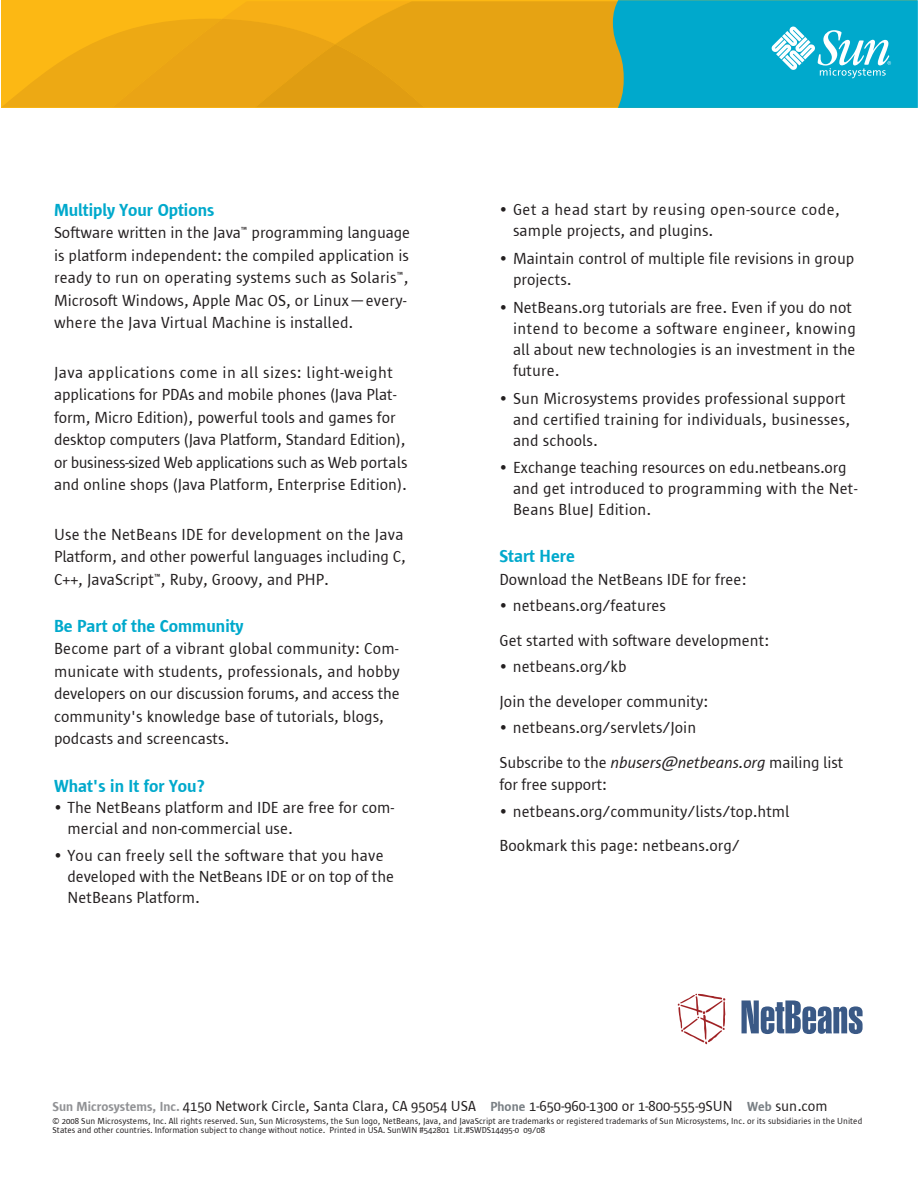
<style>
.page{position:relative;width:918px;height:1188px;background:#fff}
.page>*{position:absolute;margin:0;border:0;box-sizing:border-box;transform-origin:0 0}
.t1{font:600 18px "Sun Sans";color:#00a9cc}
.t2{font:16.5px/22.5px "Sun Sans";color:#231f20}
.t3{font:16.5px/21px "Sun Sans";letter-spacing:.025em;color:#231f20}
.t4{font:15px "Sun Sans";color:#231f20}
.t5{font:9px/9px "Sun Sans";color:#231f20}
.s1{font-style:italic}
.s2{font-weight:600;font-size:13.5px;color:#919295}
.s3{font-weight:600;font-size:13.5px;color:#797f84}
</style>
<div class="page">
<div style="left:1px;top:0;width:916px;height:108px;background:#fcb814"></div>
<div style="left:376px;top:1px;width:237px;height:106px;background:#e6a313"></div>
<svg style="left:2px;top:19px;width:422px;height:88px"></svg>
<svg style="left:613px;top:0;width:305px;height:108px"></svg>
<svg style="left:678px;top:994px;width:48px;height:50px"></svg>
<svg style="left:742px;top:1000px;width:121px;height:34px"></svg>
<p class="t1" style="left:54px;top:200px;width:162px">Multiply Your Options</p>
<p class="t2" style="left:54px;top:222px;width:358px">Software written in the Java™ programming language is platform independent: the compiled application is ready to run on operating systems such as Solaris™, Microsoft Windows, Apple Mac OS, or Linux—every&shy;where the Java Virtual Machine is installed.</p>
<p class="t2" style="left:54px;top:361px;width:355px">Java applications come in all sizes: light-weight applications for PDAs and mobile phones (Java Plat&shy;form, Micro Edition), powerful tools and games for desktop computers (Java Platform, Standard Edition), or business-sized Web applications such as Web portals and online shops (Java Platform, Enterprise Edition).</p>
<p class="t2" style="left:54px;top:523px;width:354px">Use the NetBeans IDE for development on the Java<br>Platform, and other powerful languages including C,<br>C++, JavaScript™, Ruby, Groovy, and PHP.</p>
<p class="t1" style="left:54px;top:616px;width:191px">Be Part of the Community</p>
<p class="t2" style="left:54px;top:638px;width:347px">Become part of a vibrant global community: Com&shy;municate with students, professionals, and hobby developers on our discussion forums, and access the community's knowledge base of tutorials, blogs, podcasts and screencasts.</p>
<p class="t1" style="left:54px;top:776px;width:152px">What's in It for You?</p>
<p class="t2" style="left:68px;top:797px;width:328px;line-height:21px;text-indent:-13px">• The NetBeans platform and IDE are free for com&shy;mercial and non-commercial use.</p>
<p class="t2" style="left:68px;top:846px;width:328px;line-height:21px;text-indent:-13px">• You can freely sell the software that you have developed with the NetBeans IDE or on top of the<br>NetBeans Platform.</p>
<p class="t3" style="left:513px;top:200px;width:328px;text-indent:-13px">• Get a head start by reusing open-source code, sample projects, and plugins.</p>
<p class="t2" style="left:513px;top:248px;width:343px;line-height:21px;text-indent:-13px">• Maintain control of multiple file revisions in group projects.</p>
<p class="t2" style="left:513px;top:297px;width:345px;line-height:21px;text-indent:-13px">• NetBeans.org tutorials are free. Even if you do not intend to become a software engineer, knowing all about new technologies is an investment in the future.</p>
<p class="t2" style="left:513px;top:388px;width:339px;line-height:21px;text-indent:-13px">• Sun Microsystems provides professional support and certified training for individuals, businesses, and schools.</p>
<p class="t2" style="left:513px;top:458px;width:346px;line-height:21px;text-indent:-13px">• Exchange teaching resources on edu.netbeans.org and get introduced to programming with the Net-<br>Beans BlueJ Edition.</p>
<p class="t1" style="left:500px;top:547px;width:77px">Start Here</p>
<p class="t2" style="left:500px;top:568px;width:249px">Download the NetBeans IDE for free:</p>
<p class="t2" style="left:500px;top:589px;width:271px;line-height:34.7px">• netbeans.org/features<br>Get started with software development:</p>
<p class="t2" style="left:500px;top:650px;width:210px;line-height:34.7px">• netbeans.org/kb<br>Join the developer community:</p>
<p class="t2" style="left:500px;top:711px;width:345px;line-height:34.7px">• netbeans.org/servlets/Join<br>Subscribe to the <span class="s1">nbusers@netbeans.org</span> mailing list</p>
<p class="t2" style="left:500px;top:774px;width:109px">for free support:</p>
<p class="t2" style="left:500px;top:794px;width:292px;line-height:34.7px">• netbeans.org/community/lists/top.html<br>Bookmark this page: netbeans.org/</p>
<p class="t4" style="left:52px;top:1098px;width:777px"><span class="s2">Sun Microsystems, Inc.</span> 4150 Network Circle, Santa Clara, CA 95054 USA <span class="s3">Phone</span> 1-650-960-1300 or 1-800-555-9SUN <span class="s3">Web</span> sun.com</p>
<p class="t5" style="left:53px;top:1117px;width:811px">© 2008 Sun Microsystems, Inc. All rights reserved. Sun, Sun Microsystems, the Sun logo, NetBeans, Java, and JavaScript are trademarks or registered trademarks of Sun Microsystems, Inc. or its subsidiaries in the United<br>States and other countries. Information subject to change without notice. Printed in USA. SunWIN #542801 Lit.#SWDS14495-0 09/08</p>
</div>
